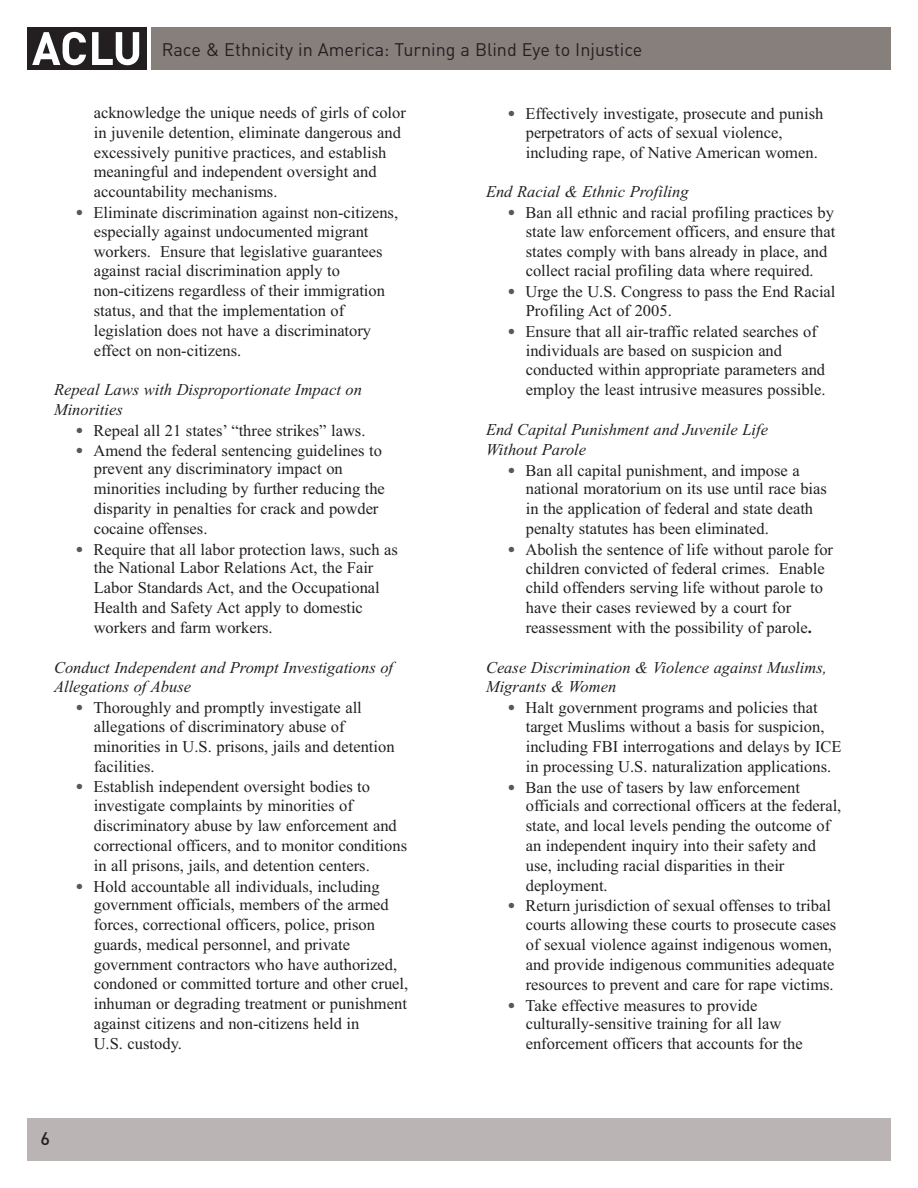
<style>
.page{position:relative;width:918px;height:1188px;background:#fff}
.page>*{position:absolute;margin:0;border:0;box-sizing:border-box;transform-origin:0 0}
.t1{font:18px "DIN";color:#231f20}
.t2{font:500 18px "DIN";color:#231f20}
.t3{font:16.5px/19.5px "Times New Roman";color:#231f20}
.t4{font:italic 16.5px/19.8px "Times New Roman";color:#231f20}
.s1{font-family:"DIN";font-weight:700;color:#57585a}
.s2{font-weight:700}
</style>
<div class="page">
<div style="left:151px;top:27px;width:740px;height:43px;background:#867f7c"></div>
<div style="left:27px;top:27px;width:120px;height:43px;background:#231f20"></div>
<svg style="left:32px;top:32px;width:54px;height:33px"></svg>
<svg style="left:92px;top:32px;width:47px;height:33px"></svg>
<div style="left:27px;top:1118px;width:864px;height:43px;background:#bab5b4"></div>
<p class="t1" style="left:162px;top:39px;width:482px">Race &amp; Ethnicity in America: Turning a Blind Eye to Injustice</p>
<p class="t3" style="left:94px;top:102px;width:314px">acknowledge the unique needs of girls of color in juvenile detention, eliminate dangerous and excessively punitive practices, and establish meaningful and independent oversight and accountability mechanisms.</p>
<p class="t3" style="left:94px;top:203px;width:306px;text-indent:-18px"><span class="s1">•</span> Eliminate discrimination against non-citizens, especially against undocumented migrant workers. Ensure that legislative guarantees against racial discrimination apply to non-citizens regardless of their immigration status, and that the implementation of legislation does not have a discriminatory effect on non-citizens.</p>
<p class="t4" style="left:54px;top:380px;width:310px">Repeal Laws with Disproportionate Impact on<br>Minorities</p>
<p class="t3" style="left:76px;top:420px;width:291px"><span class="s1">•</span> Repeal all 21 states’ “three strikes” laws.</p>
<p class="t3" style="left:94px;top:440px;width:293px;text-indent:-18px"><span class="s1">•</span> Amend the federal sentencing guidelines to prevent any discriminatory impact on minorities including by further reducing the disparity in penalties for crack and powder cocaine offenses.</p>
<p class="t3" style="left:94px;top:539px;width:306px;text-indent:-18px"><span class="s1">•</span> Require that all labor protection laws, such as the National Labor Relations Act, the Fair Labor Standards Act, and the Occupational Health and Safety Act apply to domestic workers and farm workers.</p>
<p class="t4" style="left:54px;top:657px;width:341px">Conduct Independent and Prompt Investigations of<br>Allegations of Abuse</p>
<p class="t3" style="left:94px;top:698px;width:302px;text-indent:-18px"><span class="s1">•</span> Thoroughly and promptly investigate all allegations of discriminatory abuse of minorities in U.S. prisons, jails and detention facilities.</p>
<p class="t3" style="left:94px;top:777px;width:315px;text-indent:-18px"><span class="s1">•</span> Establish independent oversight bodies to investigate complaints by minorities of discriminatory abuse by law enforcement and correctional officers, and to monitor conditions in all prisons, jails, and detention centers.</p>
<p class="t3" style="left:94px;top:876px;width:316px;text-indent:-18px"><span class="s1">•</span> Hold accountable all individuals, including government officials, members of the armed forces, correctional officers, police, prison guards, medical personnel, and private government contractors who have authorized, condoned or committed torture and other cruel, inhuman or degrading treatment or punishment against citizens and non-citizens held in<br>U.S. custody.</p>
<p class="t2" style="left:40px;top:1128px;width:11px">6</p>
<p class="t3" style="left:526px;top:104px;width:299px;text-indent:-18px"><span class="s1">•</span> Effectively investigate, prosecute and punish perpetrators of acts of sexual violence, including rape, of Native American women.</p>
<p class="t4" style="left:486px;top:182px;width:204px">End Racial &amp; Ethnic Profiling</p>
<p class="t3" style="left:526px;top:203px;width:311px;text-indent:-18px"><span class="s1">•</span> Ban all ethnic and racial profiling practices by state law enforcement officers, and ensure that states comply with bans already in place, and collect racial profiling data where required.</p>
<p class="t3" style="left:526px;top:282px;width:311px;line-height:18.8px;text-indent:-18px"><span class="s1">•</span> Urge the U.S. Congress to pass the End Racial<br>Profiling Act of 2005.</p>
<p class="t3" style="left:526px;top:322px;width:301px;text-indent:-18px"><span class="s1">•</span> Ensure that all air-traffic related searches of individuals are based on suspicion and conducted within appropriate parameters and employ the least intrusive measures possible.</p>
<p class="t4" style="left:486px;top:419px;width:284px">End Capital Punishment and Juvenile Life<br>Without Parole</p>
<p class="t3" style="left:526px;top:460px;width:303px;text-indent:-18px"><span class="s1">•</span> Ban all capital punishment, and impose a national moratorium on its use until race bias in the application of federal and state death penalty statutes has been eliminated.</p>
<p class="t3" style="left:526px;top:539px;width:309px;text-indent:-18px"><span class="s1">•</span> Abolish the sentence of life without parole for children convicted of federal crimes. Enable child offenders serving life without parole to have their cases reviewed by a court for reassessment with the possibility of parole<span class="s2">.</span></p>
<p class="t4" style="left:486px;top:657px;width:342px">Cease Discrimination &amp; Violence against Muslims,<br>Migrants &amp; Women</p>
<p class="t3" style="left:526px;top:698px;width:317px;text-indent:-18px"><span class="s1">•</span> Halt government programs and policies that target Muslims without a basis for suspicion, including FBI interrogations and delays by ICE in processing U.S. naturalization applications.</p>
<p class="t3" style="left:526px;top:777px;width:317px;text-indent:-18px"><span class="s1">•</span> Ban the use of tasers by law enforcement officials and correctional officers at the federal, state, and local levels pending the outcome of an independent inquiry into their safety and use, including racial disparities in their deployment.</p>
<p class="t3" style="left:526px;top:896px;width:312px;text-indent:-18px"><span class="s1">•</span> Return jurisdiction of sexual offenses to tribal courts allowing these courts to prosecute cases of sexual violence against indigenous women, and provide indigenous communities adequate resources to prevent and care for rape victims.</p>
<p class="t3" style="left:526px;top:995px;width:279px;text-indent:-18px"><span class="s1">•</span> Take effective measures to provide culturally-sensitive training for all law enforcement officers that accounts for the</p>
</div>
